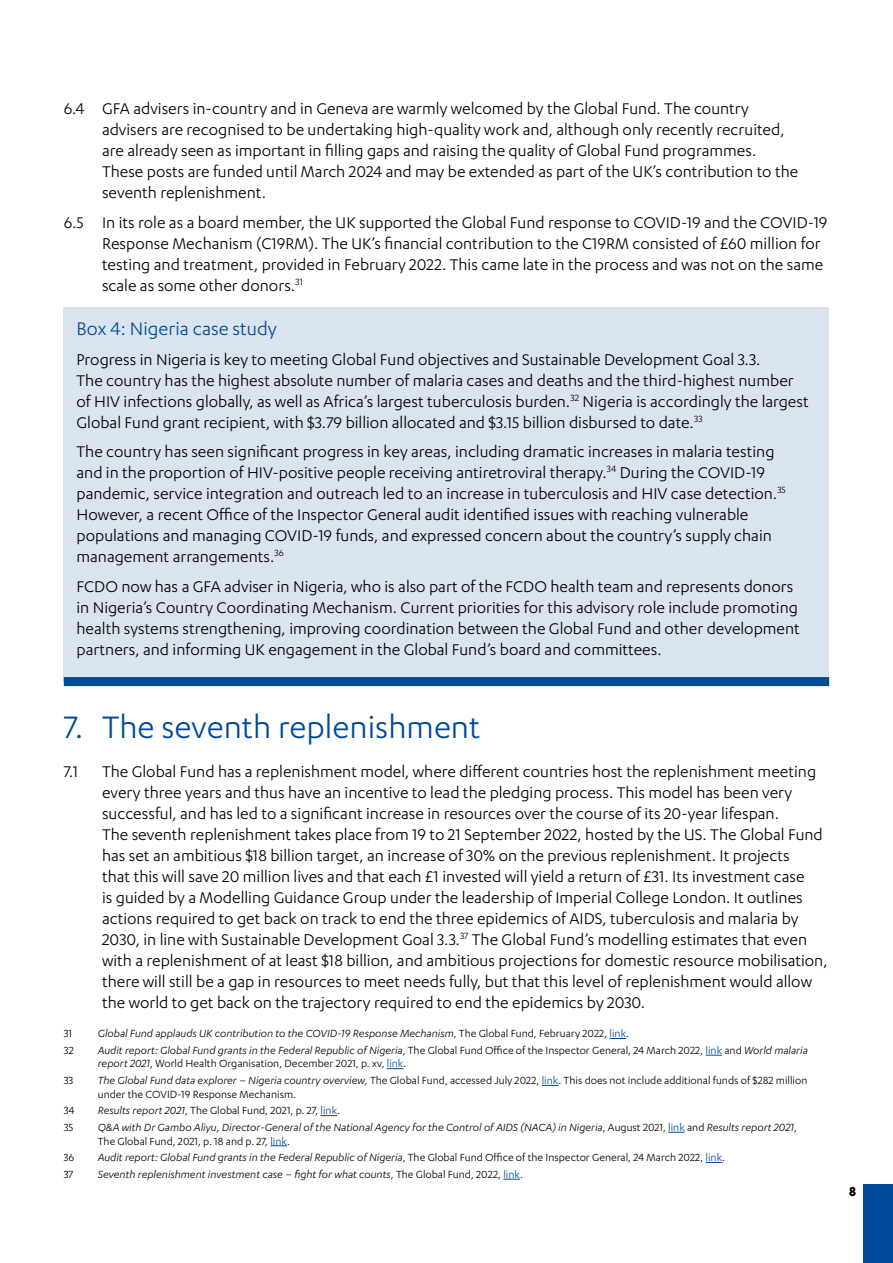
<style>
.page{position:relative;width:893px;height:1263px;background:#fff}
.page>*{position:absolute;margin:0;border:0;box-sizing:border-box;transform-origin:0 0}
.t1{font:36px "Karbon";color:#004a97}
.t2{font:21px "Karbon";color:#004a97}
.t3{font:18px/21px "Karbon";color:#000}
.t4{font:700 15px "Karbon";color:#000}
.t5{font:italic 12px/13.5px "Karbon";color:#000}
.t6{font:12px/13.5px "Karbon";color:#000}
.s1{font-style:normal}
.s2{font-style:normal;color:#004a97}
.s3{font-style:italic}
.s4{color:#004a97}
</style>
<div class="page">
<div style="left:863px;top:1184px;width:30px;height:79px;background:#004a97"></div>
<div style="left:64px;top:307px;width:765px;height:375px;background:#d9e4ef"></div>
<div style="left:64px;top:677px;width:765px;height:9px;background:#004a97"></div>
<svg style="left:610px;top:1038px;width:16px;height:1px"></svg>
<svg style="left:706px;top:1055px;width:16px;height:1px"></svg>
<svg style="left:387px;top:1068px;width:17px;height:1px"></svg>
<svg style="left:542px;top:1085px;width:16px;height:1px"></svg>
<svg style="left:321px;top:1115px;width:16px;height:1px"></svg>
<svg style="left:668px;top:1132px;width:17px;height:1px"></svg>
<svg style="left:270px;top:1145px;width:17px;height:1px"></svg>
<svg style="left:706px;top:1162px;width:16px;height:1px"></svg>
<svg style="left:503px;top:1179px;width:17px;height:1px"></svg>
<p class="t3" style="left:102px;top:98px;width:698px;text-indent:-38px">6.4 GFA advisers in-country and in Geneva are warmly welcomed by the Global Fund. The country advisers are recognised to be undertaking high-quality work and, although only recently recruited, are already seen as important in filling gaps and raising the quality of Global Fund programmes.<br>These posts are funded until March 2024 and may be extended as part of the UK’s contribution to the seventh replenishment.</p>
<p class="t3" style="left:102px;top:212px;width:727px;text-indent:-38px">6.5 In its role as a board member, the UK supported the Global Fund response to COVID-19 and the COVID-19<br>Response Mechanism (C19RM). The UK’s financial contribution to the C19RM consisted of £60 million for testing and treatment, provided in February 2022. This came late in the process and was not on the same scale as some other donors.<sup>31</sup></p>
<p class="t2" style="left:77px;top:317px;width:202px">Box 4: Nigeria case study</p>
<p class="t3" style="left:77px;top:348px;width:734px">Progress in Nigeria is key to meeting Global Fund objectives and Sustainable Development Goal 3.3.<br>The country has the highest absolute number of malaria cases and deaths and the third-highest number of HIV infections globally, as well as Africa’s largest tuberculosis burden.<sup>32</sup> Nigeria is accordingly the largest Global Fund grant recipient, with $3.79 billion allocated and $3.15 billion disbursed to date.<sup>33</sup></p>
<p class="t3" style="left:77px;top:441px;width:711px">The country has seen significant progress in key areas, including dramatic increases in malaria testing and in the proportion of HIV-positive people receiving antiretroviral therapy.<sup>34</sup> During the COVID-19 pandemic, service integration and outreach led to an increase in tuberculosis and HIV case detection.<sup>35<br></sup>However, a recent Office of the Inspector General audit identified issues with reaching vulnerable populations and managing COVID-19 funds, and expressed concern about the country’s supply chain management arrangements.<sup>36</sup></p>
<p class="t3" style="left:77px;top:575px;width:725px">FCDO now has a GFA adviser in Nigeria, who is also part of the FCDO health team and represents donors in Nigeria’s Country Coordinating Mechanism. Current priorities for this advisory role include promoting health systems strengthening, improving coordination between the Global Fund and other development partners, and informing UK engagement in the Global Fund’s board and committees.</p>
<h1 class="t1" style="left:64px;top:707px;width:418px">7. The seventh replenishment</h1>
<p class="t3" style="left:64px;top:760px;width:16px">7.1</p>
<p class="t3" style="left:102px;top:760px;width:727px">The Global Fund has a replenishment model, where different countries host the replenishment meeting every three years and thus have an incentive to lead the pledging process. This model has been very successful, and has led to a significant increase in resources over the course of its 20-year lifespan.<br>The seventh replenishment takes place from 19 to 21 September 2022, hosted by the US. The Global Fund has set an ambitious $18 billion target, an increase of 30% on the previous replenishment. It projects<br>that this will save 20 million lives and that each £1 invested will yield a return of £31. Its investment case<br>is guided by a Modelling Guidance Group under the leadership of Imperial College London. It outlines actions required to get back on track to end the three epidemics of AIDS, tuberculosis and malaria by 2030, in line with Sustainable Development Goal 3.3.<sup>37</sup> The Global Fund’s modelling estimates that even with a replenishment of at least $18 billion, and ambitious projections for domestic resource mobilisation, there will still be a gap in resources to meet needs fully, but that this level of replenishment would allow the world to get back on the trajectory required to end the epidemics by 2030.</p>
<p class="t6" style="left:64px;top:1026px;width:10px">31</p>
<p class="t5" style="left:98px;top:1026px;width:533px">Global Fund applauds UK contribution to the COVID-19 Response Mechanism<span class="s1">, The Global Fund, February 2022,</span> <span class="s2">link</span><span class="s1">.</span></p>
<p class="t6" style="left:64px;top:1043px;width:11px">32</p>
<p class="t6" style="left:98px;top:1043px;width:711px"><span class="s3">Audit report: Global Fund grants in the Federal Republic of Nigeria</span>, The Global Fund Office of the Inspector General, 24 March 2022, <span class="s4">link</span> and <span class="s3">World malaria report 2021</span>, World Health Organisation, December 2021, p. xv, <span class="s4">link</span>.</p>
<p class="t6" style="left:64px;top:1073px;width:11px">33</p>
<p class="t6" style="left:98px;top:1073px;width:711px"><span class="s3">The Global Fund data explorer – Nigeria country overview,</span> The Global Fund, accessed July 2022, <span class="s4">link</span>. This does not include additional funds of $282 million under the COVID-19 Response Mechanism.</p>
<p class="t6" style="left:64px;top:1104px;width:12px">34</p>
<p class="t6" style="left:98px;top:1104px;width:244px"><span class="s3">Results report 2021</span>, The Global Fund, 2021, p. 27, <span class="s4">link</span>.</p>
<p class="t6" style="left:64px;top:1120px;width:11px">35</p>
<p class="t5" style="left:98px;top:1120px;width:701px">Q&amp;A with Dr Gambo Aliyu, Director-General of the National Agency for the Control of AIDS (NACA) in Nigeria<span class="s1">, August 2021,</span> <span class="s2">link</span> <span class="s1">and</span> Results report 2021<span class="s1">,<br>The Global Fund, 2021, p. 18 and p. 27,</span> <span class="s2">link</span><span class="s1">.</span></p>
<p class="t6" style="left:64px;top:1150px;width:12px">36</p>
<p class="t5" style="left:98px;top:1150px;width:629px">Audit report: Global Fund grants in the Federal Republic of Nigeria<span class="s1">, The Global Fund Office of the Inspector General, 24 March 2022,</span> <span class="s2">link</span><span class="s1">.</span></p>
<p class="t6" style="left:64px;top:1167px;width:11px">37</p>
<p class="t5" style="left:98px;top:1167px;width:427px">Seventh replenishment investment case – fight for what counts<span class="s1">, The Global Fund, 2022,</span> <span class="s2">link</span><span class="s1">.</span></p>
<p class="t4" style="left:849px;top:1183px;width:8px">8</p>
</div>
